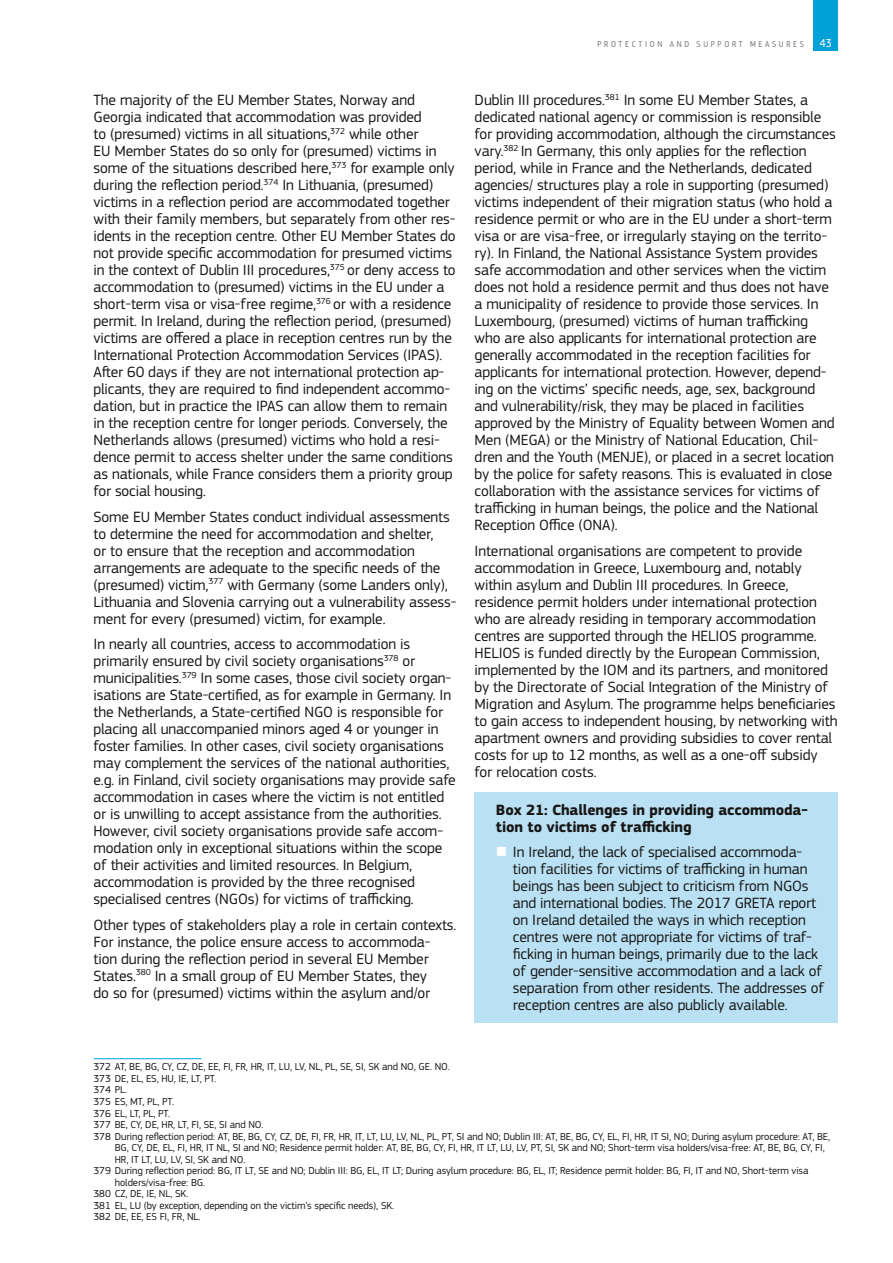
<style>
.page{position:relative;width:893px;height:1263px;background:#fff}
.page>*{position:absolute;margin:0;border:0;box-sizing:border-box;transform-origin:0 0}
.t1{font:15.45px/17px "EC Square Sans Pro";letter-spacing:-.01em;color:#181716}
.t2{font:700 15.45px/17px "EC Square Sans Pro";letter-spacing:-.01em;color:#181716}
.t3{font:12px "EC Square Sans Cond Pro";color:#fff}
.t4{font:10.5px "EC Square Sans Pro";letter-spacing:-.01em;color:#181716}
.t5{font:9px "EC Square Sans Cond Pro";letter-spacing:.3em;color:#7a7b7a}
.s1{color:#fff}
</style>
<div class="page">
<div style="left:814px;top:0;width:24px;height:51px;background:#00a1d7"></div>
<hr style="left:94px;top:1058px;width:108px;height:1px;background:#00a1d7">
<div style="left:475px;top:792px;width:363px;height:52px;background:#b9e0f3"></div>
<div style="left:475px;top:835px;width:363px;height:188px;background:#b9e0f3"></div>
<p class="t5" style="left:597px;top:39px;width:208px">PROTECTION AND SUPPORT MEASURES</p>
<p class="t3" style="left:820px;top:36px;width:13px">43</p>
<p class="t1" style="left:94px;top:92px;width:364px">The majority of the EU Member States, Norway and Georgia indicated that accommodation was provided<br>to (presumed) victims in all situations,<sup>372</sup> while other<br>EU Member States do so only for (presumed) victims in some of the situations described here,<sup>373</sup> for example only during the reflection period.<sup>374</sup> In Lithuania, (presumed) victims in a reflection period are accommodated together with their family members, but separately from other res&shy;idents in the reception centre. Other EU Member States do not provide specific accommodation for presumed victims in the context of Dublin III procedures,<sup>375</sup> or deny access to accommodation to (presumed) victims in the EU under a short-term visa or visa-free regime,<sup>376</sup> or with a residence permit. In Ireland, during the reflection period, (presumed) victims are offered a place in reception centres run by the International Protection Accommodation Services (IPAS).<br>After 60 days if they are not international protection ap&shy;plicants, they are required to find independent accommo&shy;dation, but in practice the IPAS can allow them to remain in the reception centre for longer periods. Conversely, the Netherlands allows (presumed) victims who hold a resi&shy;dence permit to access shelter under the same conditions as nationals, while France considers them a priority group for social housing.</p>
<p class="t1" style="left:94px;top:508px;width:365px">Some EU Member States conduct individual assessments to determine the need for accommodation and shelter,<br>or to ensure that the reception and accommodation arrangements are adequate to the specific needs of the (presumed) victim,<sup>377</sup> with Germany (some Landers only), Lithuania and Slovenia carrying out a vulnerability assess&shy;ment for every (presumed) victim, for example.</p>
<p class="t1" style="left:94px;top:636px;width:364px">In nearly all countries, access to accommodation is primarily ensured by civil society organisations<sup>378</sup> or municipalities.<sup>379</sup> In some cases, those civil society organ&shy;isations are State-certified, as for example in Germany. In the Netherlands, a State-certified NGO is responsible for placing all unaccompanied minors aged 4 or younger in foster families. In other cases, civil society organisations may complement the services of the national authorities, e.g. in Finland, civil society organisations may provide safe accommodation in cases where the victim is not entitled or is unwilling to accept assistance from the authorities.<br>However, civil society organisations provide safe accom&shy;modation only in exceptional situations within the scope of their activities and limited resources. In Belgium, accommodation is provided by the three recognised specialised centres (NGOs) for victims of trafficking.</p>
<p class="t1" style="left:94px;top:916px;width:364px">Other types of stakeholders play a role in certain contexts.<br>For instance, the police ensure access to accommoda&shy;tion during the reflection period in several EU Member States.<sup>380</sup> In a small group of EU Member States, they<br>do so for (presumed) victims within the asylum and/or</p>
<p class="t1" style="left:475px;top:92px;width:363px">Dublin III procedures.<sup>381</sup> In some EU Member States, a dedicated national agency or commission is responsible for providing accommodation, although the circumstances vary.<sup>382</sup> In Germany, this only applies for the reflection period, while in France and the Netherlands, dedicated agencies/ structures play a role in supporting (presumed) victims independent of their migration status (who hold a residence permit or who are in the EU under a short-term visa or are visa-free, or irregularly staying on the territo&shy;ry). In Finland, the National Assistance System provides safe accommodation and other services when the victim does not hold a residence permit and thus does not have a municipality of residence to provide those services. In Luxembourg, (presumed) victims of human trafficking who are also applicants for international protection are generally accommodated in the reception facilities for applicants for international protection. However, depend&shy;ing on the victims’ specific needs, age, sex, background and vulnerability/risk, they may be placed in facilities approved by the Ministry of Equality between Women and Men (MEGA) or the Ministry of National Education, Chil&shy;dren and the Youth (MENJE), or placed in a secret location by the police for safety reasons. This is evaluated in close collaboration with the assistance services for victims of trafficking in human beings, the police and the National Reception Office (ONA).</p>
<p class="t1" style="left:475px;top:542px;width:365px">International organisations are competent to provide accommodation in Greece, Luxembourg and, notably within asylum and Dublin III procedures. In Greece, residence permit holders under international protection who are already residing in temporary accommodation centres are supported through the HELIOS programme.<br>HELIOS is funded directly by the European Commission, implemented by the IOM and its partners, and monitored by the Directorate of Social Integration of the Ministry of Migration and Asylum. The programme helps beneficiaries to gain access to independent housing, by networking with apartment owners and providing subsidies to cover rental costs for up to 12 months, as well as a one-off subsidy for relocation costs.</p>
<p class="t2" style="left:496px;top:802px;width:313px">Box 21: Challenges in providing accommoda&shy;tion to victims of trafficking</p>
<p class="t1" style="left:513px;top:844px;width:313px;text-indent:-17px"><span class="s1">■</span> In Ireland, the lack of specialised accommoda&shy;tion facilities for victims of trafficking in human beings has been subject to criticism from NGOs and international bodies. The 2017 GRETA report on Ireland detailed the ways in which reception centres were not appropriate for victims of traf&shy;ficking in human beings, primarily due to the lack of gender-sensitive accommodation and a lack of separation from other residents. The addresses of reception centres are also publicly available.</p>
<p class="t4" style="left:94px;top:1061px;width:358px">372 AT, BE, BG, CY, CZ, DE, EE, FI, FR, HR, IT, LU, LV, NL, PL, SE, SI, SK and NO, GE. NO.</p>
<p class="t4" style="left:94px;top:1072px;width:124px">373 DE, EL, ES, HU, IE, LT, PT.</p>
<p class="t4" style="left:94px;top:1084px;width:35px">374 PL.</p>
<p class="t4" style="left:94px;top:1095px;width:82px">375 ES, MT, PL, PT.</p>
<p class="t4" style="left:94px;top:1107px;width:78px">376 EL, LT, PL, PT.</p>
<p class="t4" style="left:94px;top:1118px;width:171px">377 BE, CY, DE, HR, LT, FI, SE, SI and NO.</p>
<p class="t4" style="left:94px;top:1130px;width:738px">378 During reflection period: AT, BE, BG, CY, CZ, DE, FI, FR, HR, IT, LT, LU, LV, NL, PL, PT, SI and NO; Dublin III: AT, BE, BG, CY, EL, FI, HR, IT SI, NO; During asylum procedure: AT, BE,</p>
<p class="t4" style="left:115px;top:1141px;width:711px">BG, CY, DE, EL, FI, HR, IT NL, SI and NO; Residence permit holder: AT, BE, BG, CY, FI, HR, IT LT, LU, LV, PT, SI, SK and NO; Short-term visa holders/visa-free: AT, BE, BG, CY, FI,</p>
<p class="t4" style="left:115px;top:1153px;width:132px">HR, IT LT, LU, LV, SI, SK and NO.</p>
<p class="t4" style="left:94px;top:1165px;width:716px">379 During reflection period: BG, IT LT, SE and NO; Dublin III: BG, EL, IT LT; During asylum procedure: BG, EL, IT; Residence permit holder: BG, FI, IT and NO, Short-term visa</p>
<p class="t4" style="left:115px;top:1176px;width:92px">holders/visa-free: BG.</p>
<p class="t4" style="left:94px;top:1188px;width:96px">380 CZ, DE, IE, NL, SK.</p>
<p class="t4" style="left:94px;top:1199px;width:302px">381 EL, LU (by exception, depending on the victim’s specific needs), SK.</p>
<p class="t4" style="left:94px;top:1211px;width:108px">382 DE, EE, ES FI, FR, NL.</p>
</div>
